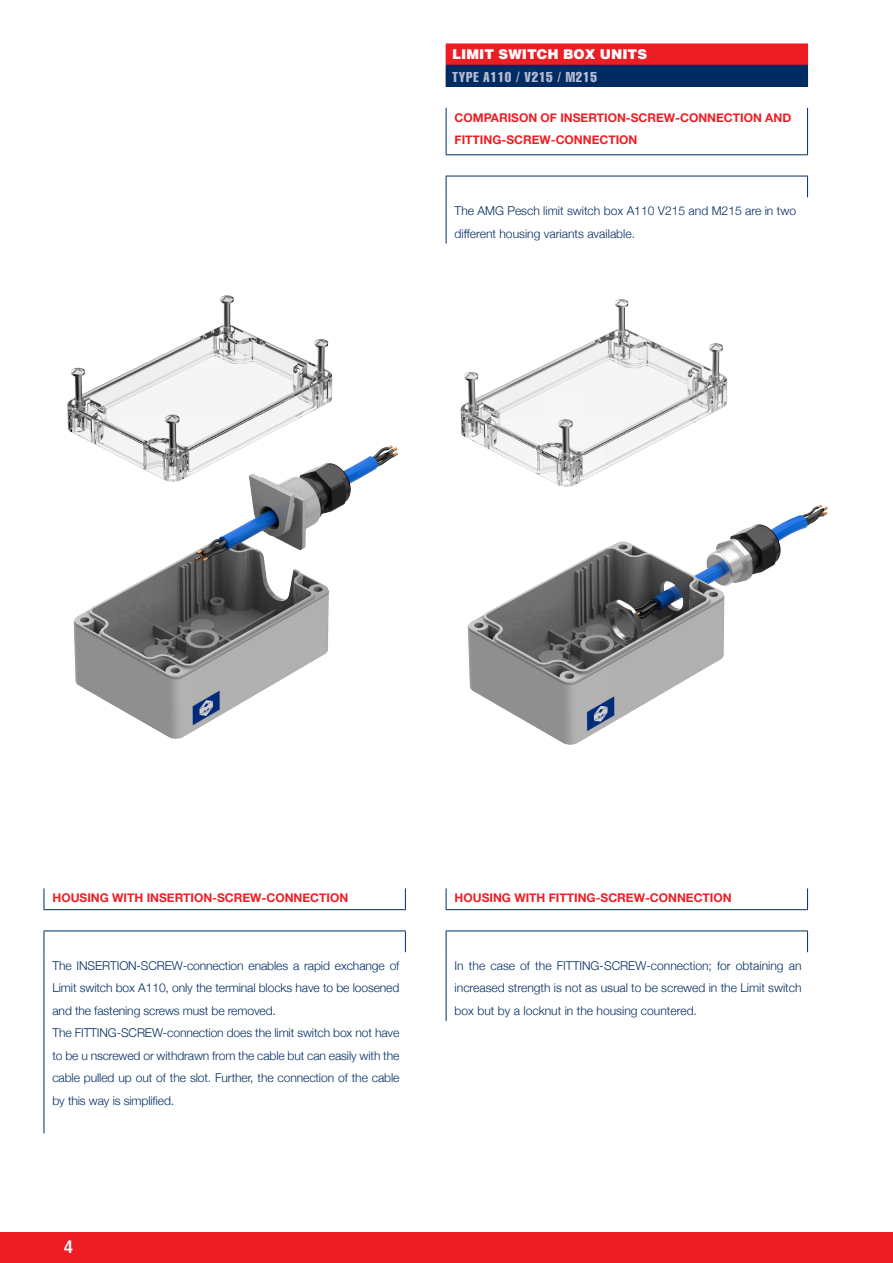
<style>
.page{position:relative;width:893px;height:1263px;background:#fff}
.page>*{position:absolute;margin:0;border:0;box-sizing:border-box;transform-origin:0 0}
.t1{font:700 condensed 18px "Frutiger";color:#fff}
.t2{font:extra-condensed 14.1px "Helvetica";letter-spacing:.05em;color:#b5bbd2}
.t3{font:900 13.5px "Helvetica LT";color:#fff}
.t4{font:300 12.15px/22.5px "Helvetica Neue";letter-spacing:-.01em;color:#002c62}
.t5{font:700 12px/22.5px "Helvetica Neue";color:#ee1d23}
</style>
<div class="page">
<div style="left:446px;top:44px;width:361px;height:21px;background:#ee1d23"></div>
<div style="left:446px;top:65px;width:361px;height:21px;background:#002c62"></div>
<hr style="left:446px;top:176px;width:362px;height:1px;background:#002c62">
<svg style="left:446px;top:176px;width:1px;height:21px"></svg>
<svg style="left:807px;top:176px;width:1px;height:21px"></svg>
<hr style="left:446px;top:197px;width:1px;height:46px;background:#002c62">
<hr style="left:446px;top:86px;width:362px;height:1px;background:#002c62">
<hr style="left:446px;top:108px;width:1px;height:46px;background:#002c62">
<hr style="left:807px;top:108px;width:1px;height:46px;background:#002c62">
<hr style="left:446px;top:154px;width:362px;height:1px;background:#002c62">
<svg style="left:807px;top:44px;width:1px;height:42px"></svg>
<div style="left:0;top:1232px;width:893px;height:31px;background:#ee1d23"></div>
<hr style="left:44px;top:930px;width:362px;height:1px;background:#002c62">
<svg style="left:44px;top:931px;width:1px;height:21px"></svg>
<svg style="left:405px;top:931px;width:1px;height:21px"></svg>
<svg style="left:44px;top:888px;width:1px;height:21px"></svg>
<svg style="left:405px;top:888px;width:1px;height:21px"></svg>
<hr style="left:44px;top:909px;width:362px;height:1px;background:#002c62">
<hr style="left:44px;top:952px;width:1px;height:181px;background:#002c62">
<hr style="left:446px;top:930px;width:362px;height:1px;background:#002c62">
<svg style="left:446px;top:931px;width:1px;height:21px"></svg>
<svg style="left:807px;top:931px;width:1px;height:21px"></svg>
<hr style="left:446px;top:952px;width:1px;height:69px;background:#002c62">
<svg style="left:446px;top:888px;width:1px;height:21px"></svg>
<svg style="left:807px;top:888px;width:1px;height:21px"></svg>
<hr style="left:446px;top:909px;width:362px;height:1px;background:#002c62">
<img style="left:460px;top:299px;width:368px;height:446px">
<img style="left:67px;top:295px;width:331px;height:444px">
<p class="t3" style="left:452px;top:46px;width:196px">LIMIT SWITCH BOX UNITS</p>
<p class="t2" style="left:452px;top:68px;width:146px">TYPE A110 / V215 / M215</p>
<p class="t5" style="left:455px;top:106px;width:338px">COMPARISON OF INSERTION-SCREW-CONNECTION AND<br>FITTING-SCREW‐CONNECTION</p>
<p class="t4" style="left:455px;top:199px;width:343px">The AMG Pesch limit switch box A110 V215 and M215 are in two different housing variants available.</p>
<p class="t5" style="left:52px;top:887px;width:297px">HOUSING WITH INSERTION‐SCREW-CONNECTION</p>
<p class="t4" style="left:52px;top:953px;width:348px">The INSERTION‐SCREW-connection enables a rapid exchange of Limit switch box A110, only the terminal blocks have to be loosened and the fastening screws must be removed.<br>The FITTING-SCREW-connection does the limit switch box not have to be u nscrewed or withdrawn from the cable but can easily with the cable pulled up out of the slot. Further, the connection of the cable by this way is simplified.</p>
<h1 class="t1" style="left:64px;top:1236px;width:11px">4</h1>
<p class="t5" style="left:455px;top:887px;width:279px">HOUSING WITH FITTING‐SCREW-CONNECTION</p>
<p class="t4" style="left:455px;top:953px;width:348px;text-align:justify">In the case of the FITTING‐SCREW-connection; for obtaining an increased strength is not as usual to be screwed in the Limit switch box but by a locknut in the housing countered.</p>
</div>
